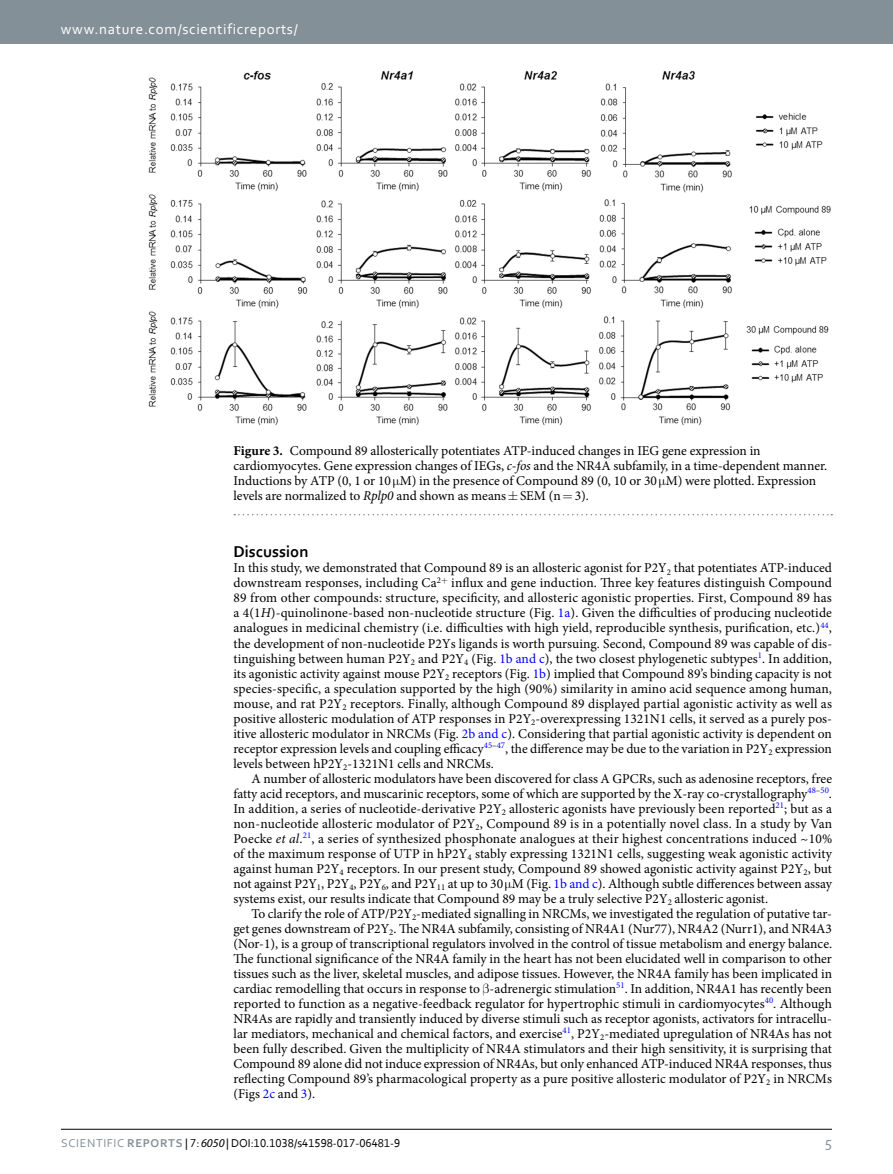
<style>
.page{position:relative;width:893px;height:1174px;background:#fff}
.page>*{position:absolute;margin:0;border:0;box-sizing:border-box;transform-origin:0 0}
.t1{font:700 16.5px "Corbel";color:#000}
.t2{font:15px "Corbel 2";letter-spacing:.045em;color:#fff}
.t3{font:15px "Corbel 2";color:#839097}
.t4{font:13.5px/15px "Minion Pro";color:#000;text-align:justify}
.t5{font:12px "Corbel";color:#000}
.s1{font-weight:700}
.s2{font-style:italic}
.s3{color:#00f}
.s4{font-family:"Corbel 2";color:#839097}
.s5{font-family:"Corbel Bold 2";color:#839097}
.s6{font-family:"Myriad Pro";font-style:italic}
</style>
<div class="page">
<div style="left:0;top:0;width:893px;height:43px;background:#839097"></div>
<hr style="left:61px;top:1129px;width:771px;height:1px;background:#000">
<img style="left:148px;top:71px;width:683px;height:355px">
<svg style="left:234px;top:514px;width:598px;height:1px"></svg>
<p class="t2" style="left:61px;top:19px;width:238px">www.nature.com/scientificreports/</p>
<p class="t4" style="left:233px;top:443px;width:595px;text-align:left"><span class="s1">Figure 3.</span> Compound 89 allosterically potentiates ATP-induced changes in IEG gene expression in cardiomyocytes. Gene expression changes of IEGs, <span class="s2">c-fos</span> and the NR4A subfamily, in a time-dependent manner.<br>Inductions by ATP (0, 1 or 10 M) in the presence of Compound 89 (0, 10 or 30 M) were plotted. Expression levels are normalized to <span class="s2">Rplp0</span> and shown as means SEM (n 3).</p>
<p class="t1" style="left:233px;top:542px;width:77px">Discussion</p>
<p class="t4" style="left:233px;top:561px;width:600px">In this study, we demonstrated that Compound 89 is an allosteric agonist for P2Y<sub>2</sub> that potentiates ATP-induced downstream responses, including Ca<sup>2</sup> influx and gene induction. Three key features distinguish Compound 89 from other compounds: structure, specificity, and allosteric agonistic properties. First, Compound 89 has a 4(1<span class="s2">H</span>)-quinolinone-based non-nucleotide structure (Fig. <span class="s3">1a</span>). Given the difficulties of producing nucleotide analogues in medicinal chemistry (i.e. difficulties with high yield, reproducible synthesis, purification, etc.)<sup>44</sup>, the development of non-nucleotide P2Ys ligands is worth pursuing. Second, Compound 89 was capable of dis&shy;tinguishing between human P2Y<sub>2</sub> and P2Y<sub>4</sub> (Fig. <span class="s3">1b and c</span>), the two closest phylogenetic subtypes<sup>1</sup>. In addition, its agonistic activity against mouse P2Y<sub>2</sub> receptors (Fig. <span class="s3">1b</span>) implied that Compound 89’s binding capacity is not species-specific, a speculation supported by the high (90%) similarity in amino acid sequence among human, mouse, and rat P2Y<sub>2</sub> receptors. Finally, although Compound 89 displayed partial agonistic activity as well as positive allosteric modulation of ATP responses in P2Y<sub>2</sub>-overexpressing 1321N1 cells, it served as a purely pos&shy;itive allosteric modulator in NRCMs (Fig. <span class="s3">2b and c</span>). Considering that partial agonistic activity is dependent on receptor expression levels and coupling efficacy<sup>45</sup><sup>–</sup><sup>47</sup>, the difference may be due to the variation in P2Y<sub>2</sub> expression levels between hP2Y<sub>2</sub>-1321N1 cells and NRCMs.</p>
<p class="t4" style="left:233px;top:771px;width:600px;text-indent:18px">A number of allosteric modulators have been discovered for class A GPCRs, such as adenosine receptors, free fatty acid receptors, and muscarinic receptors, some of which are supported by the X-ray co-crystallography<sup>48</sup><sup>–</sup><sup>50</sup>.<br>In addition, a series of nucleotide-derivative P2Y<sub>2</sub> allosteric agonists have previously been reported<sup>21</sup>; but as a non-nucleotide allosteric modulator of P2Y<sub>2</sub>, Compound 89 is in a potentially novel class. In a study by Van Poecke <span class="s2">et al</span>.<sup>21</sup>, a series of synthesized phosphonate analogues at their highest concentrations induced ~10% of the maximum response of UTP in hP2Y<sub>4</sub> stably expressing 1321N1 cells, suggesting weak agonistic activity against human P2Y<sub>4</sub> receptors. In our present study, Compound 89 showed agonistic activity against P2Y<sub>2</sub>, but not against P2Y<sub>1</sub>, P2Y<sub>4</sub>, P2Y<sub>6</sub>, and P2Y<sub>11</sub> at up to 30 M (Fig. <span class="s3">1b and c</span>). Although subtle differences between assay systems exist, our results indicate that Compound 89 may be a truly selective P2Y<sub>2</sub> allosteric agonist.</p>
<p class="t4" style="left:233px;top:906px;width:600px;text-indent:18px">To clarify the role of ATP/P2Y<sub>2</sub>-mediated signalling in NRCMs, we investigated the regulation of putative tar&shy;get genes downstream of P2Y<sub>2</sub>. The NR4A subfamily, consisting of NR4A1 (Nur77), NR4A2 (Nurr1), and NR4A3 (Nor-1), is a group of transcriptional regulators involved in the control of tissue metabolism and energy balance.<br>The functional significance of the NR4A family in the heart has not been elucidated well in comparison to other tissues such as the liver, skeletal muscles, and adipose tissues. However, the NR4A family has been implicated in cardiac remodelling that occurs in response to -adrenergic stimulation<sup>51</sup>. In addition, NR4A1 has recently been reported to function as a negative-feedback regulator for hypertrophic stimuli in cardiomyocytes<sup>40</sup>. Although NR4As are rapidly and transiently induced by diverse stimuli such as receptor agonists, activators for intracellu&shy;lar mediators, mechanical and chemical factors, and exercise<sup>41</sup>, P2Y<sub>2</sub>-mediated upregulation of NR4As has not been fully described. Given the multiplicity of NR4A stimulators and their high sensitivity, it is surprising that Compound 89 alone did not induce expression of NR4As, but only enhanced ATP-induced NR4A responses, thus reflecting Compound 89’s pharmacological property as a pure positive allosteric modulator of P2Y<sub>2</sub> in NRCMs (Figs <span class="s3">2c</span> and <span class="s3">3</span>).</p>
<p class="t5" style="left:61px;top:1135px;width:341px"><span class="s4">SCienTiFiC</span> <span class="s5">REPORTS</span> | 7: <span class="s6">6050</span> | DOI:10.1038/s41598-017-06481-9</p>
<p class="t3" style="left:825px;top:1132px;width:9px">5</p>
</div>
